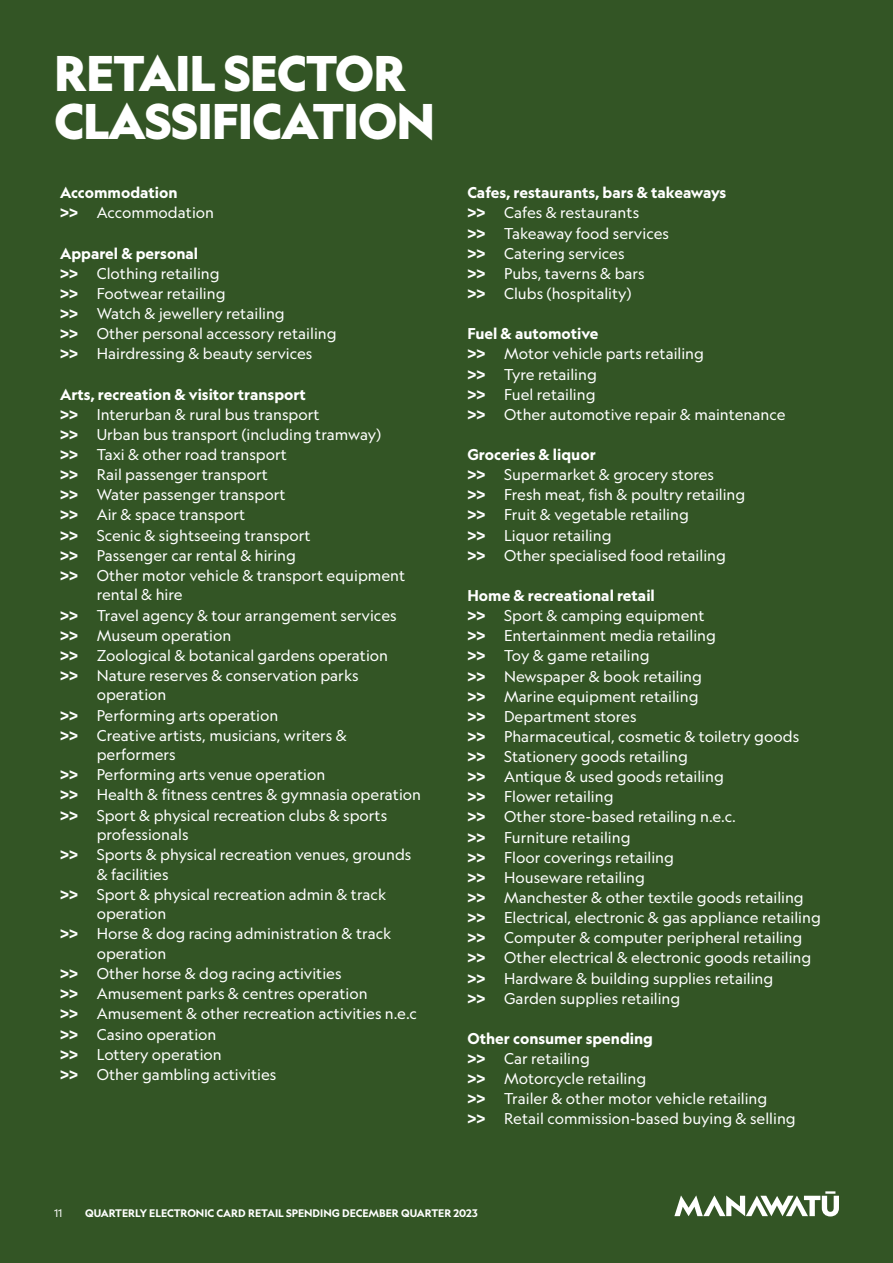
<style>
.page{position:relative;width:893px;height:1263px;background:#335525}
.page>*{position:absolute;margin:0;border:0;box-sizing:border-box;transform-origin:0 0}
.t1{font:900 48px/48px "Geograph";letter-spacing:-.02em;color:#fff}
.t2{font:15px/20.1px "Geograph";color:#fff}
.t3{font:700 15px/20.1px "Geograph";color:#fff}
.t4{font:700 10.5px "Geograph";color:#fff}
.t5{font:10.5px "Geograph";color:#fff}
.s1{font-weight:400}
.s2{font-weight:700}
</style>
<div class="page">
<svg style="left:674px;top:1191px;width:165px;height:25px"></svg>
<h1 class="t1" style="left:54px;top:49px;width:383px">RETAIL SECTOR<br>CLASSIFICATION</h1>
<p class="t3" style="left:60px;top:183px;width:156px">Accommodation<br>&gt;&gt; <span class="s1">Accommodation</span></p>
<p class="t2" style="left:60px;top:243px;width:278px"><span class="s2">Apparel &amp; personal<br>&gt;&gt;</span> Clothing retailing<br><span class="s2">&gt;&gt;</span> Footwear retailing<br><span class="s2">&gt;&gt;</span> Watch &amp; jewellery retailing<br><span class="s2">&gt;&gt;</span> Other personal accessory retailing <span class="s2">&gt;&gt;</span> Hairdressing &amp; beauty services</p>
<p class="t3" style="left:60px;top:384px;width:247px">Arts, recreation &amp; visitor transport</p>
<p class="t2" style="left:60px;top:404px;width:261px"><span class="s2">&gt;&gt;</span> Interurban &amp; rural bus transport</p>
<p class="t2" style="left:60px;top:424px;width:323px"><span class="s2">&gt;&gt;</span> Urban bus transport (including tramway)</p>
<p class="t2" style="left:60px;top:444px;width:229px"><span class="s2">&gt;&gt;</span> Taxi &amp; other road transport</p>
<p class="t2" style="left:60px;top:464px;width:209px"><span class="s2">&gt;&gt;</span> Rail passenger transport</p>
<p class="t2" style="left:60px;top:485px;width:227px"><span class="s2">&gt;&gt;</span> Water passenger transport</p>
<p class="t2" style="left:60px;top:505px;width:187px"><span class="s2">&gt;&gt;</span> Air &amp; space transport</p>
<p class="t2" style="left:60px;top:525px;width:252px"><span class="s2">&gt;&gt;</span> Scenic &amp; sightseeing transport</p>
<p class="t2" style="left:60px;top:545px;width:237px"><span class="s2">&gt;&gt;</span> Passenger car rental &amp; hiring</p>
<p class="t2" style="left:60px;top:565px;width:347px"><span class="s2">&gt;&gt;</span> Other motor vehicle &amp; transport equipment</p>
<p class="t2" style="left:97px;top:585px;width:87px">rental &amp; hire</p>
<p class="t2" style="left:60px;top:605px;width:338px"><span class="s2">&gt;&gt;</span> Travel agency &amp; tour arrangement services</p>
<p class="t2" style="left:60px;top:625px;width:173px"><span class="s2">&gt;&gt;</span> Museum operation</p>
<p class="t2" style="left:60px;top:645px;width:330px"><span class="s2">&gt;&gt;</span> Zoological &amp; botanical gardens operation</p>
<p class="t2" style="left:60px;top:665px;width:300px"><span class="s2">&gt;&gt;</span> Nature reserves &amp; conservation parks</p>
<p class="t2" style="left:97px;top:685px;width:71px">operation</p>
<p class="t2" style="left:60px;top:705px;width:220px"><span class="s2">&gt;&gt;</span> Performing arts operation</p>
<p class="t2" style="left:60px;top:725px;width:288px"><span class="s2">&gt;&gt;</span> Creative artists, musicians, writers &amp;</p>
<p class="t2" style="left:97px;top:744px;width:80px">performers</p>
<p class="t2" style="left:60px;top:764px;width:267px"><span class="s2">&gt;&gt;</span> Performing arts venue operation</p>
<p class="t2" style="left:60px;top:785px;width:363px"><span class="s2">&gt;&gt;</span> Health &amp; fitness centres &amp; gymnasia operation</p>
<p class="t2" style="left:60px;top:805px;width:329px"><span class="s2">&gt;&gt;</span> Sport &amp; physical recreation clubs &amp; sports</p>
<p class="t2" style="left:97px;top:824px;width:93px">professionals</p>
<p class="t2" style="left:60px;top:844px;width:353px"><span class="s2">&gt;&gt;</span> Sports &amp; physical recreation venues, grounds</p>
<p class="t2" style="left:97px;top:864px;width:73px">&amp; facilities</p>
<p class="t2" style="left:60px;top:884px;width:328px"><span class="s2">&gt;&gt;</span> Sport &amp; physical recreation admin &amp; track</p>
<p class="t2" style="left:97px;top:903px;width:71px">operation</p>
<p class="t2" style="left:60px;top:924px;width:333px"><span class="s2">&gt;&gt;</span> Horse &amp; dog racing administration &amp; track</p>
<p class="t2" style="left:97px;top:943px;width:71px">operation</p>
<p class="t2" style="left:60px;top:963px;width:283px"><span class="s2">&gt;&gt;</span> Other horse &amp; dog racing activities</p>
<p class="t2" style="left:60px;top:983px;width:309px"><span class="s2">&gt;&gt;</span> Amusement parks &amp; centres operation</p>
<p class="t2" style="left:60px;top:1003px;width:358px"><span class="s2">&gt;&gt;</span> Amusement &amp; other recreation activities n.e.c</p>
<p class="t2" style="left:60px;top:1024px;width:158px"><span class="s2">&gt;&gt;</span> Casino operation</p>
<p class="t2" style="left:60px;top:1044px;width:163px"><span class="s2">&gt;&gt;</span> Lottery operation</p>
<p class="t2" style="left:60px;top:1064px;width:218px"><span class="s2">&gt;&gt;</span> Other gambling activities</p>
<p class="t2" style="left:467px;top:183px;width:260px"><span class="s2">Cafes, restaurants, bars &amp; takeaways &gt;&gt;</span> Cafes &amp; restaurants<br><span class="s2">&gt;&gt;</span> Takeaway food services<br><span class="s2">&gt;&gt;</span> Catering services<br><span class="s2">&gt;&gt;</span> Pubs, taverns &amp; bars<br><span class="s2">&gt;&gt;</span> Clubs (hospitality)</p>
<p class="t2" style="left:467px;top:323px;width:320px"><span class="s2">Fuel &amp; automotive<br>&gt;&gt;</span> Motor vehicle parts retailing<br><span class="s2">&gt;&gt;</span> Tyre retailing<br><span class="s2">&gt;&gt;</span> Fuel retailing<br><span class="s2">&gt;&gt;</span> Other automotive repair &amp; maintenance</p>
<p class="t2" style="left:467px;top:444px;width:279px"><span class="s2">Groceries &amp; liquor<br>&gt;&gt;</span> Supermarket &amp; grocery stores<br><span class="s2">&gt;&gt;</span> Fresh meat, fish &amp; poultry retailing <span class="s2">&gt;&gt;</span> Fruit &amp; vegetable retailing<br><span class="s2">&gt;&gt;</span> Liquor retailing<br><span class="s2">&gt;&gt;</span> Other specialised food retailing</p>
<p class="t2" style="left:467px;top:585px;width:355px"><span class="s2">Home &amp; recreational retail<br>&gt;&gt;</span> Sport &amp; camping equipment<br><span class="s2">&gt;&gt;</span> Entertainment media retailing<br><span class="s2">&gt;&gt;</span> Toy &amp; game retailing<br><span class="s2">&gt;&gt;</span> Newspaper &amp; book retailing<br><span class="s2">&gt;&gt;</span> Marine equipment retailing<br><span class="s2">&gt;&gt;</span> Department stores<br><span class="s2">&gt;&gt;</span> Pharmaceutical, cosmetic &amp; toiletry goods <span class="s2">&gt;&gt;</span> Stationery goods retailing<br><span class="s2">&gt;&gt;</span> Antique &amp; used goods retailing<br><span class="s2">&gt;&gt;</span> Flower retailing<br><span class="s2">&gt;&gt;</span> Other store-based retailing n.e.c.<br><span class="s2">&gt;&gt;</span> Furniture retailing<br><span class="s2">&gt;&gt;</span> Floor coverings retailing<br><span class="s2">&gt;&gt;</span> Houseware retailing<br><span class="s2">&gt;&gt;</span> Manchester &amp; other textile goods retailing <span class="s2">&gt;&gt;</span> Electrical, electronic &amp; gas appliance retailing <span class="s2">&gt;&gt;</span> Computer &amp; computer peripheral retailing <span class="s2">&gt;&gt;</span> Other electrical &amp; electronic goods retailing <span class="s2">&gt;&gt;</span> Hardware &amp; building supplies retailing<br><span class="s2">&gt;&gt;</span> Garden supplies retailing</p>
<p class="t2" style="left:467px;top:1028px;width:330px"><span class="s2">Other consumer spending<br>&gt;&gt;</span> Car retailing<br><span class="s2">&gt;&gt;</span> Motorcycle retailing<br><span class="s2">&gt;&gt;</span> Trailer &amp; other motor vehicle retailing<br><span class="s2">&gt;&gt;</span> Retail commission-based buying &amp; selling</p>
<p class="t5" style="left:54px;top:1207px;width:10px">11</p>
<p class="t4" style="left:85px;top:1206px;width:394px">QUARTERLY ELECTRONIC CARD RETAIL SPENDING DECEMBER QUARTER 2023</p>
</div>
